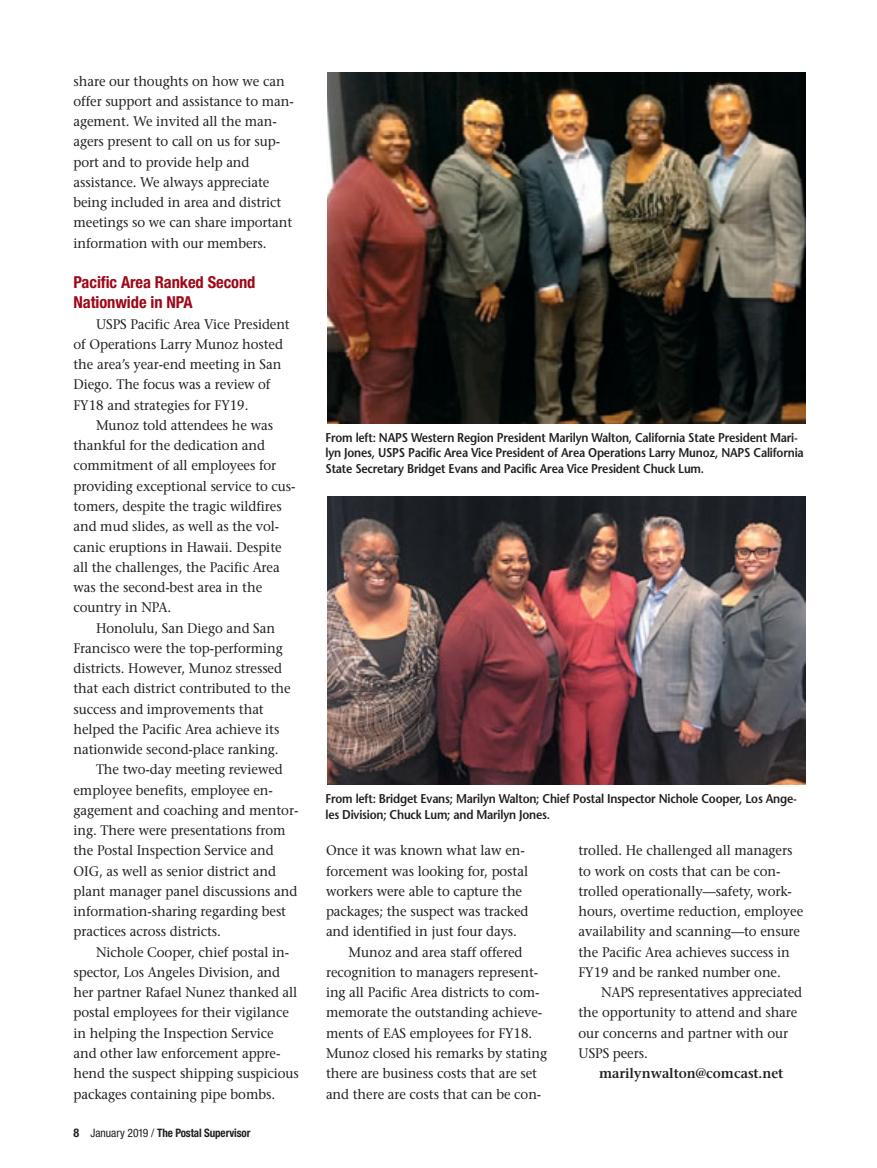
<style>
.page{position:relative;width:877px;height:1168px;background:#fff}
.page>*{position:absolute;margin:0;border:0;box-sizing:border-box;transform-origin:0 0}
.t1{font:700 condensed 16.5px/20.2px "Helvetica Neue";letter-spacing:-.005em;color:#9e0817}
.t2{font:13.8px/20.2px "Stone Serif";letter-spacing:-.005em;color:#231f20;scale:.95 1}
.t3{font:600 13.8px "Stone Serif";letter-spacing:-.005em;color:#231f20;scale:.95 1}
.t4{font:600 12.75px/15.5px "Stone Sans";letter-spacing:-.015em;color:#231f20;scale:.9 1}
.t5{font:700 condensed 11.7px "Helvetica Neue";letter-spacing:-.01em;color:#231f20;scale:.95 1}
.s1{font-size:12px}
.s2{font-weight:400}
</style>
<div class="page">
<img style="left:327px;top:72px;width:479px;height:351px">
<img style="left:327px;top:496px;width:479px;height:288px">
<p class="t2" style="left:74px;top:72px;width:233px">share our thoughts on how we can offer support and assistance to man&shy;agement. We invited all the man&shy;agers present to call on us for sup&shy;port and to provide help and assistance. We always appreciate being included in area and district meetings so we can share important information with our members.</p>
<p class="t1" style="left:74px;top:273px;width:184px">Pacific Area Ranked Second<br>Nationwide in NPA</p>
<p class="t2" style="left:73px;top:315px;width:229px;text-indent:23px">USPS Pacific Area Vice President of Operations Larry Munoz hosted the area’s year-end meeting in San<br>Diego. The focus was a review of<br>FY18 and strategies for FY19.</p>
<p class="t2" style="left:73px;top:416px;width:235px;text-indent:23px">Munoz told attendees he was thankful for the dedication and commitment of all employees for providing exceptional service to cus&shy;tomers, despite the tragic wildfires and mud slides, as well as the vol&shy;canic eruptions in Hawaii. Despite all the challenges, the Pacific Area was the second-best area in the country in NPA.</p>
<p class="t2" style="left:96px;top:619px;width:190px">Honolulu, San Diego and San</p>
<p class="t2" style="left:73px;top:639px;width:222px">Francisco were the top-performing</p>
<p class="t2" style="left:73px;top:659px;width:221px">districts. However, Munoz stressed</p>
<p class="t2" style="left:73px;top:680px;width:230px">that each district contributed to the</p>
<p class="t2" style="left:73px;top:700px;width:202px">success and improvements that</p>
<p class="t2" style="left:73px;top:720px;width:218px">helped the Pacific Area achieve its</p>
<p class="t2" style="left:73px;top:740px;width:218px">nationwide second-place ranking.</p>
<p class="t2" style="left:96px;top:761px;width:198px">The two-day meeting reviewed</p>
<p class="t2" style="left:73px;top:781px;width:211px">employee benefits, employee en-</p>
<p class="t2" style="left:73px;top:801px;width:238px">gagement and coaching and mentor-</p>
<p class="t2" style="left:73px;top:821px;width:225px">ing. There were presentations from</p>
<p class="t2" style="left:73px;top:842px;width:212px">the Postal Inspection Service and</p>
<p class="t2" style="left:73px;top:862px;width:215px">OIG, as well as senior district and</p>
<p class="t2" style="left:73px;top:882px;width:237px">plant manager panel discussions and</p>
<p class="t2" style="left:73px;top:902px;width:225px">information-sharing regarding best</p>
<p class="t2" style="left:73px;top:923px;width:157px">practices across districts.</p>
<p class="t2" style="left:96px;top:943px;width:205px">Nichole Cooper, chief postal in-</p>
<p class="t2" style="left:73px;top:963px;width:219px">spector, Los Angeles Division, and</p>
<p class="t2" style="left:73px;top:983px;width:237px">her partner Rafael Nunez thanked all</p>
<p class="t2" style="left:73px;top:1004px;width:228px">postal employees for their vigilance</p>
<p class="t2" style="left:73px;top:1024px;width:212px">in helping the Inspection Service</p>
<p class="t2" style="left:73px;top:1044px;width:219px">and other law enforcement appre-</p>
<p class="t2" style="left:73px;top:1064px;width:239px">hend the suspect shipping suspicious</p>
<p class="t2" style="left:73px;top:1085px;width:214px">packages containing pipe bombs.</p>
<p class="t5" style="left:74px;top:1128px;width:188px"><span class="s1">8</span> <span class="s2">January 2019 /</span> The Postal Supervisor</p>
<p class="t4" style="left:326px;top:431px;width:533px">From left: NAPS Western Region President Marilyn Walton, California State President Mari&shy;lyn Jones, USPS Pacific Area Vice President of Area Operations Larry Munoz, NAPS California<br>State Secretary Bridget Evans and Pacific Area Vice President Chuck Lum.</p>
<p class="t4" style="left:326px;top:792px;width:525px">From left: Bridget Evans; Marilyn Walton; Chief Postal Inspector Nichole Cooper, Los Ange&shy;les Division; Chuck Lum; and Marilyn Jones.</p>
<p class="t2" style="left:326px;top:842px;width:211px">Once it was known what law en-</p>
<p class="t2" style="left:326px;top:862px;width:214px">forcement was looking for, postal</p>
<p class="t2" style="left:326px;top:882px;width:208px">workers were able to capture the</p>
<p class="t2" style="left:326px;top:902px;width:215px">packages; the suspect was tracked</p>
<p class="t2" style="left:326px;top:923px;width:203px">and identified in just four days.</p>
<p class="t2" style="left:348px;top:943px;width:185px">Munoz and area staff offered</p>
<p class="t2" style="left:326px;top:963px;width:225px">recognition to managers represent-</p>
<p class="t2" style="left:326px;top:983px;width:226px">ing all Pacific Area districts to com-</p>
<p class="t2" style="left:326px;top:1004px;width:229px">memorate the outstanding achieve-</p>
<p class="t2" style="left:326px;top:1024px;width:219px">ments of EAS employees for FY18.</p>
<p class="t2" style="left:326px;top:1044px;width:234px">Munoz closed his remarks by stating</p>
<p class="t2" style="left:326px;top:1064px;width:224px">there are business costs that are set</p>
<p class="t2" style="left:326px;top:1085px;width:228px">and there are costs that can be con-</p>
<p class="t2" style="left:578px;top:842px;width:238px">trolled. He challenged all managers to work on costs that can be con&shy;trolled operationally—safety, work&shy;hours, overtime reduction, employee availability and scanning—to ensure the Pacific Area achieves success in FY19 and be ranked number one.</p>
<p class="t2" style="left:578px;top:983px;width:237px;text-indent:23px">NAPS representatives appreciated the opportunity to attend and share our concerns and partner with our<br>USPS peers.</p>
<p class="t3" style="left:599px;top:1068px;width:195px">marilynwalton@comcast.net</p>
</div>
